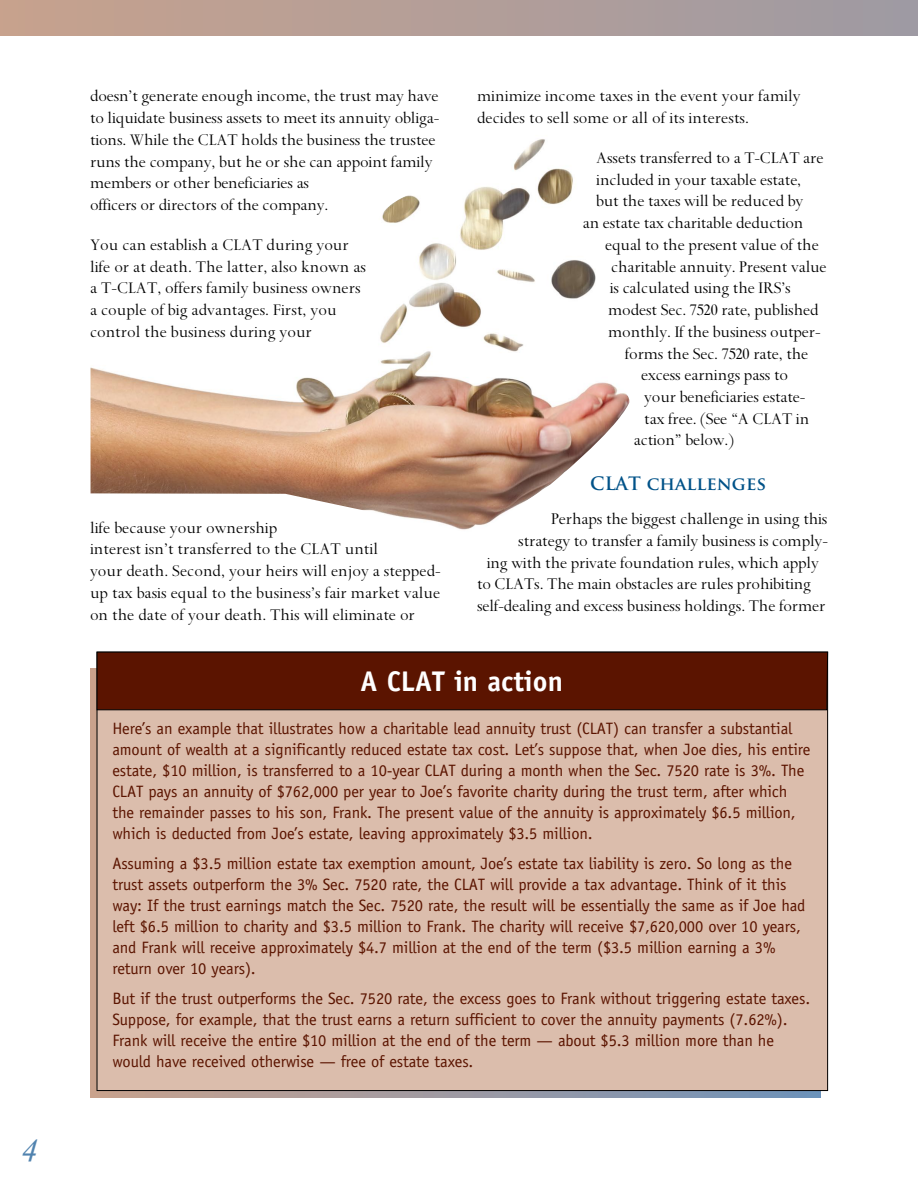
<style>
.page{position:relative;width:918px;height:1188px;background:#fff}
.page>*{position:absolute;margin:0;border:0;box-sizing:border-box;transform-origin:0 0}
.t1{font:italic 31.5px "Times New Roman MT Std";color:#5183af}
.t2{font:700 28.5px "Officina Sans Std";color:#fff}
.t3{font:18px/21.8px "Spectrum MT Std";letter-spacing:-.01em;color:#000}
.t4{font:700 18px "Trajan Pro";color:#005288}
.t5{font:16.5px/21px "Officina Sans Std";letter-spacing:-.01em;color:#5b1400}
</style>
<div class="page">
<div style="left:0;top:0;width:918px;height:36px;background:linear-gradient(to right,#c7a28d,#9e9aa3)"></div>
<svg style="left:90px;top:668px;width:731px;height:430px;background:#a79896"></svg>
<div style="left:97px;top:652px;width:731px;height:439px;background:#dbbdac"></div>
<svg style="left:96px;top:651px;width:732px;height:60px;background:#5a1603"></svg>
<img style="left:91px;top:139px;width:539px;height:391px">
<h1 class="t1" style="left:22px;top:1133px;width:17px">4</h1>
<p class="t3" style="left:90px;top:86px;width:351px">doesn’t generate enough income, the trust may have to liquidate business assets to meet its annuity obliga&shy;tions. While the CLAT holds the business the trustee runs the company, but he or she can appoint family members or other beneficiaries as<br>officers or directors of the company.</p>
<p class="t3" style="left:90px;top:234px;width:278px">You can establish a CLAT during your life or at death. The latter, also known as a T-CLAT, offers family business owners a couple of big advantages. First, you control the business during your</p>
<p class="t3" style="left:90px;top:517px;width:352px">life because your ownership<br>interest isn’t transferred to the CLAT until<br>your death. Second, your heirs will enjoy a stepped&shy;up tax basis equal to the business’s fair market value on the date of your death. This will eliminate or</p>
<p class="t3" style="left:477px;top:86px;width:325px">minimize income taxes in the event your family decides to sell some or all of its interests.</p>
<p class="t3" style="left:596px;top:147px;width:229px">Assets transferred to a T-CLAT are</p>
<p class="t3" style="left:596px;top:169px;width:206px">included in your taxable estate,</p>
<p class="t3" style="left:596px;top:190px;width:209px">but the taxes will be reduced by</p>
<p class="t3" style="left:583px;top:212px;width:222px">an estate tax charitable deduction</p>
<p class="t3" style="left:605px;top:234px;width:215px">equal to the present value of the</p>
<p class="t3" style="left:611px;top:256px;width:217px">charitable annuity. Present value</p>
<p class="t3" style="left:610px;top:277px;width:183px">is calculated using the IRS’s</p>
<p class="t3" style="left:608px;top:299px;width:212px">modest Sec. 7520 rate, published</p>
<p class="t3" style="left:608px;top:321px;width:214px">monthly. If the business outper-</p>
<p class="t3" style="left:625px;top:343px;width:185px">forms the Sec. 7520 rate, the</p>
<p class="t3" style="left:641px;top:364px;width:148px">excess earnings pass to</p>
<p class="t3" style="left:644px;top:386px;width:163px">your beneficiaries estate-</p>
<p class="t3" style="left:644px;top:408px;width:167px">tax free. (See “A CLAT in</p>
<p class="t3" style="left:634px;top:430px;width:102px">action” below.)</p>
<p class="t4" style="left:590px;top:473px;width:177px">CLAT challenges</p>
<p class="t3" style="left:551px;top:508px;width:278px">Perhaps the biggest challenge in using this</p>
<p class="t3" style="left:518px;top:530px;width:311px">strategy to transfer a family business is comply-</p>
<p class="t3" style="left:487px;top:552px;width:334px">ing with the private foundation rules, which apply</p>
<p class="t3" style="left:477px;top:574px;width:336px">to CLATs. The main obstacles are rules prohibiting</p>
<p class="t3" style="left:477px;top:595px;width:350px">self-dealing and excess business holdings. The former</p>
<h2 class="t2" style="left:361px;top:664px;width:204px">A CLAT in action</h2>
<p class="t5" style="left:112px;top:718px;width:700px">Here’s an example that illustrates how a charitable lead annuity trust (CLAT) can transfer a substantial amount of wealth at a significantly reduced estate tax cost. Let’s suppose that, when Joe dies, his entire estate, $10 million, is transferred to a 10-year CLAT during a month when the Sec. 7520 rate is 3%. The CLAT pays an annuity of $762,000 per year to Joe’s favorite charity during the trust term, after which the remainder passes to his son, Frank. The present value of the annuity is approximately $6.5 million, which is deducted from Joe’s estate, leaving approximately $3.5 million.</p>
<p class="t5" style="left:112px;top:853px;width:695px">Assuming a $3.5 million estate tax exemption amount, Joe’s estate tax liability is zero. So long as the trust assets outperform the 3% Sec. 7520 rate, the CLAT will provide a tax advantage. Think of it this way: If the trust earnings match the Sec. 7520 rate, the result will be essentially the same as if Joe had left $6.5 million to charity and $3.5 million to Frank. The charity will receive $7,620,000 over 10 years, and Frank will receive approximately $4.7 million at the end of the term ($3.5 million earning a 3% return over 10 years).</p>
<p class="t5" style="left:112px;top:988px;width:699px">But if the trust outperforms the Sec. 7520 rate, the excess goes to Frank without triggering estate taxes.<br>Suppose, for example, that the trust earns a return sufficient to cover the annuity payments (7.62%).<br>Frank will receive the entire $10 million at the end of the term — about $5.3 million more than he would have received otherwise — free of estate taxes.</p>
</div>
